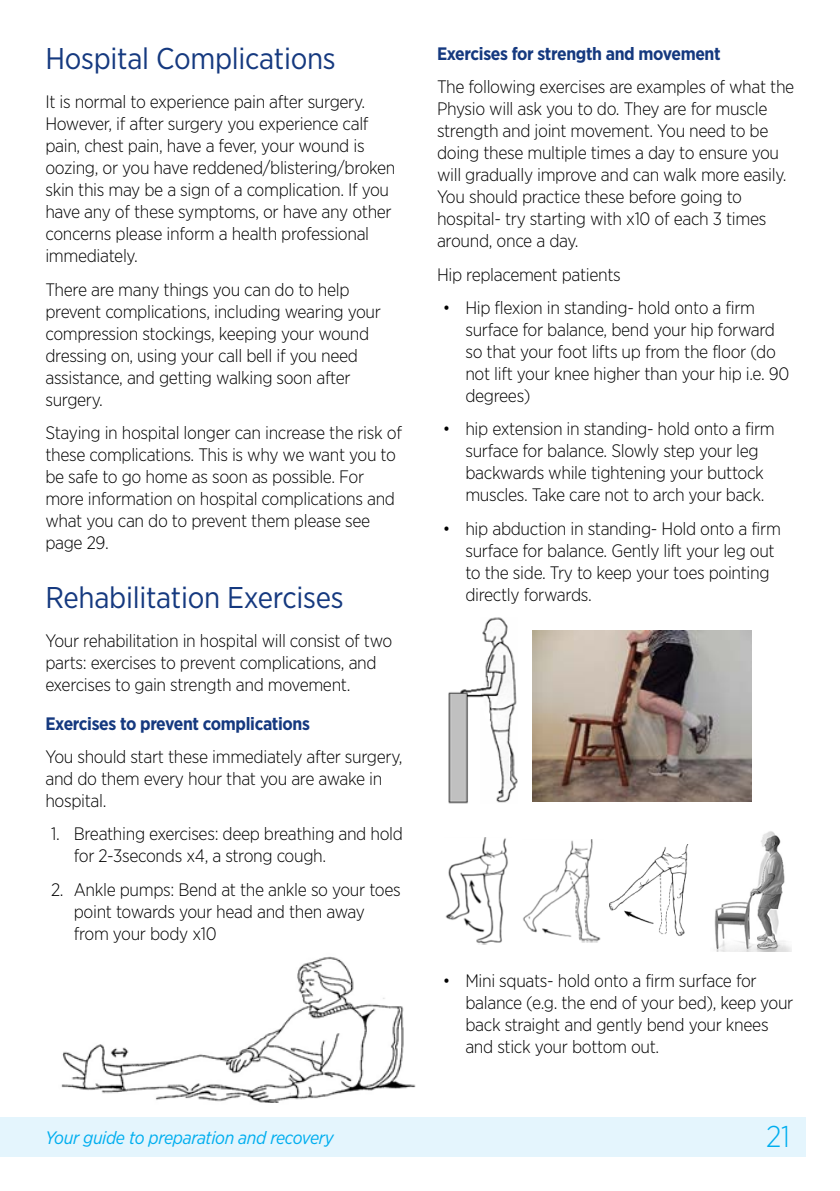
<style>
.page{position:relative;width:840px;height:1191px;background:#fff}
.page>*{position:absolute;margin:0;border:0;box-sizing:border-box;transform-origin:0 0}
.t1{font:30px "Gotham Narrow";letter-spacing:-.01em;color:#15397f}
.t2{font:300 30px "Gotham Narrow";color:#00aeef}
.t3{font:300 18px/22px "Gotham Narrow";letter-spacing:-.02em;color:#000}
.t4{font:700 18px "Gotham Narrow";letter-spacing:-.02em;color:#15397f}
.t5{font:italic 18px "Gotham Narrow";letter-spacing:-.02em;color:#00aeef}
</style>
<div class="page">
<div style="left:0;top:1117px;width:805px;height:40px;background:#e4f5fd"></div>
<img style="left:61px;top:956px;width:355px;height:147px">
<img style="left:448px;top:617px;width:70px;height:187px">
<img style="left:532px;top:630px;width:218px;height:171px">
<img style="left:445px;top:837px;width:63px;height:107px">
<img style="left:523px;top:839px;width:78px;height:103px">
<img style="left:609px;top:845px;width:79px;height:91px">
<img style="left:714px;top:831px;width:77px;height:120px">
<h1 class="t1" style="left:45px;top:40px;width:292px">Hospital Complications</h1>
<p class="t3" style="left:45px;top:91px;width:351px">It is normal to experience pain after surgery.<br>However, if after surgery you experience calf pain, chest pain, have a fever, your wound is oozing, or you have reddened/blistering/broken skin this may be a sign of a complication. If you have any of these symptoms, or have any other concerns please inform a health professional immediately.</p>
<p class="t3" style="left:45px;top:278px;width:337px">There are many things you can do to help prevent complications, including wearing your compression stockings, keeping your wound dressing on, using your call bell if you need assistance, and getting walking soon after surgery.</p>
<p class="t3" style="left:45px;top:421px;width:358px">Staying in hospital longer can increase the risk of these complications. This is why we want you to be safe to go home as soon as possible. For more information on hospital complications and what you can do to prevent them please see page 29.</p>
<h1 class="t1" style="left:45px;top:578px;width:299px">Rehabilitation Exercises</h1>
<p class="t3" style="left:45px;top:629px;width:348px">Your rehabilitation in hospital will consist of two parts: exercises to prevent complications, and exercises to gain strength and movement.</p>
<p class="t4" style="left:45px;top:712px;width:266px">Exercises to prevent complications</p>
<p class="t3" style="left:45px;top:745px;width:358px">You should start these immediately after surgery, and do them every hour that you are awake in hospital.</p>
<p class="t3" style="left:74px;top:822px;width:330px;text-indent:-23px">1. Breathing exercises: deep breathing and hold for 2-3seconds x4, a strong cough.</p>
<p class="t3" style="left:74px;top:878px;width:328px;text-indent:-23px">2. Ankle pumps: Bend at the ankle so your toes point towards your head and then away from your body x10</p>
<p class="t4" style="left:437px;top:42px;width:285px">Exercises for strength and movement</p>
<p class="t3" style="left:437px;top:75px;width:358px">The following exercises are examples of what the Physio will ask you to do. They are for muscle strength and joint movement. You need to be doing these multiple times a day to ensure you will gradually improve and can walk more easily.<br>You should practice these before going to hospital- try starting with x10 of each 3 times around, once a day.</p>
<p class="t3" style="left:437px;top:263px;width:185px">Hip replacement patients</p>
<p class="t3" style="left:465px;top:296px;width:325px;text-indent:-23px">• Hip flexion in standing- hold onto a firm surface for balance, bend your hip forward so that your foot lifts up from the floor (do not lift your knee higher than your hip i.e. 90 degrees)</p>
<p class="t3" style="left:465px;top:417px;width:311px;text-indent:-23px">• hip extension in standing- hold onto a firm surface for balance. Slowly step your leg backwards while tightening your buttock muscles. Take care not to arch your back.</p>
<p class="t3" style="left:465px;top:517px;width:317px;text-indent:-23px">• hip abduction in standing- Hold onto a firm surface for balance. Gently lift your leg out to the side. Try to keep your toes pointing directly forwards.</p>
<p class="t3" style="left:465px;top:969px;width:329px;text-indent:-23px">• Mini squats- hold onto a firm surface for balance (e.g. the end of your bed), keep your back straight and gently bend your knees and stick your bottom out.</p>
<p class="t5" style="left:45px;top:1126px;width:290px">Your guide to preparation and recovery</p>
<h1 class="t2" style="left:765px;top:1118px;width:25px">21</h1>
</div>
